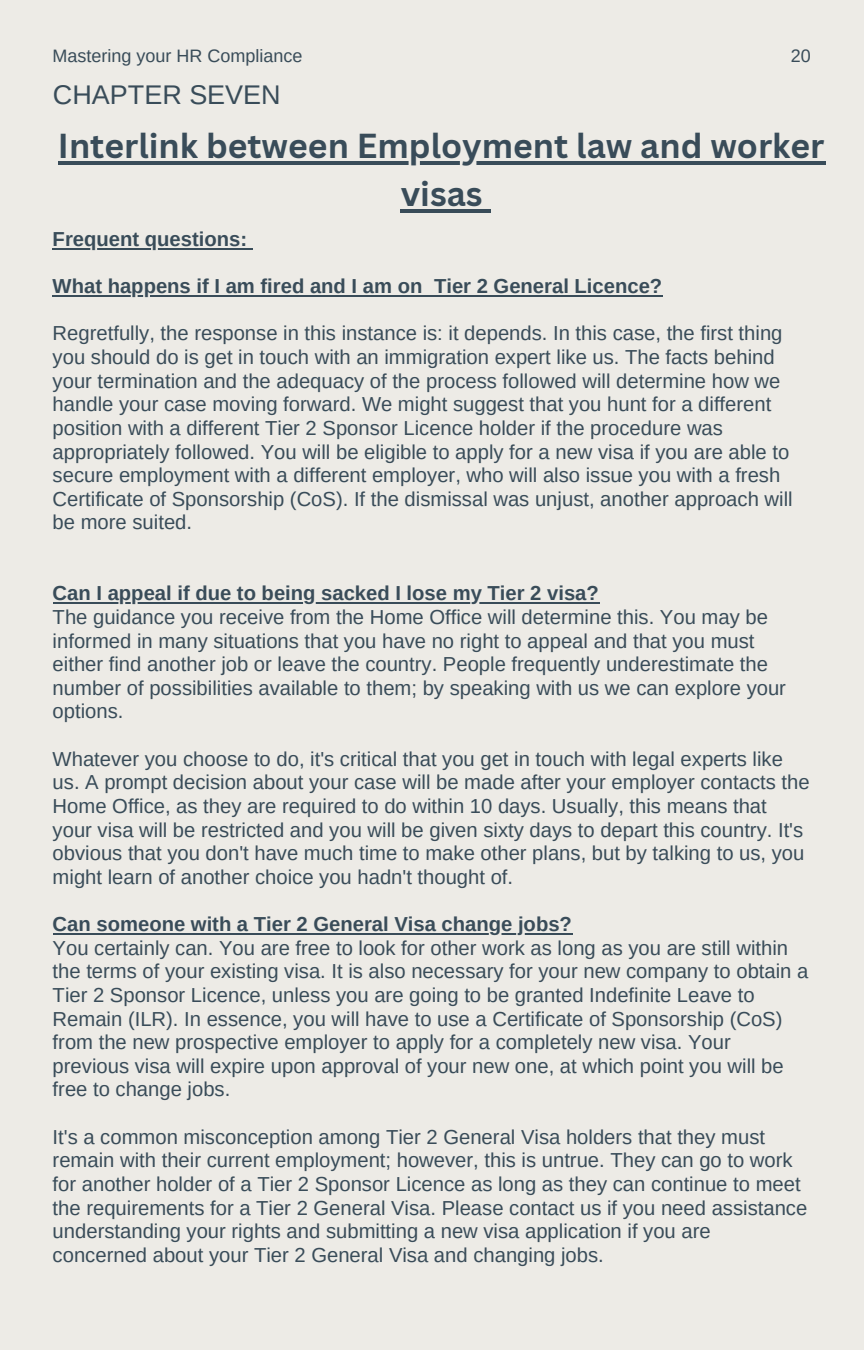
<style>
.page{position:relative;width:864px;height:1350px;background:#edebe6}
.page>*{position:absolute;margin:0;border:0;box-sizing:border-box;transform-origin:0 0}
.t1{font:700 33.75px/47.2px "Canva Sans";color:#394c59;text-align:center}
.t2{font:27px "Arimo";color:#394c59}
.t3{font:20.25px/23.6px "Arimo";color:#394c59}
.t4{font:700 20.25px "Arimo";color:#394c59}
.t5{font:18px "Arimo";color:#394c59}
.s1{font-weight:700}
</style>
<div class="page">
<hr style="left:53px;top:248px;width:194px;height:1px;background:#394c59">
<hr style="left:53px;top:295px;width:370px;height:2px;background:#394c59">
<svg style="left:423px;top:295px;width:11px;height:2px"></svg>
<hr style="left:434px;top:295px;width:229px;height:2px;background:#394c59">
<hr style="left:53px;top:602px;width:547px;height:2px;background:#394c59">
<hr style="left:53px;top:933px;width:520px;height:1px;background:#394c59">
<hr style="left:58px;top:162px;width:767px;height:3px;background:#394c59">
<hr style="left:401px;top:209px;width:82px;height:3px;background:#394c59">
<svg style="left:483px;top:209px;width:8px;height:3px"></svg>
<p class="t5" style="left:53px;top:46px;width:251px">Mastering your HR Compliance</p>
<p class="t5" style="left:791px;top:46px;width:22px">20</p>
<h4 class="t2" style="left:53px;top:80px;width:229px">CHAPTER SEVEN</h4>
<h4 class="t1" style="left:58px;top:122px;width:768px">Interlink between Employment law and worker visas</h4>
<h2 class="t4" style="left:53px;top:228px;width:196px">Frequent questions:</h2>
<h1 class="t4" style="left:53px;top:275px;width:611px">What happens if I am fired and I am on Tier 2 General Licence?</h1>
<h3 class="t3" style="left:53px;top:322px;width:742px">Regretfully, the response in this instance is: it depends. In this case, the first thing you should do is get in touch with an immigration expert like us. The facts behind your termination and the adequacy of the process followed will determine how we handle your case moving forward. We might suggest that you hunt for a different position with a different Tier 2 Sponsor Licence holder if the procedure was appropriately followed. You will be eligible to apply for a new visa if you are able to secure employment with a different employer, who will also issue you with a fresh Certificate of Sponsorship (CoS). If the dismissal was unjust, another approach will be more suited.</h3>
<h3 class="t3" style="left:53px;top:582px;width:735px"><span class="s1">Can I appeal if due to being sacked I lose my Tier 2 visa?<br></span>The guidance you receive from the Home Office will determine this. You may be informed in many situations that you have no right to appeal and that you must either find another job or leave the country. People frequently underestimate the number of possibilities available to them; by speaking with us we can explore your options.</h3>
<h4 class="t3" style="left:53px;top:747px;width:758px">Whatever you choose to do, it's critical that you get in touch with legal experts like us. A prompt decision about your case will be made after your employer contacts the Home Office, as they are required to do within 10 days. Usually, this means that your visa will be restricted and you will be given sixty days to depart this country. It's obvious that you don't have much time to make other plans, but by talking to us, you might learn of another choice you hadn't thought of.</h4>
<h4 class="t3" style="left:53px;top:912px;width:757px"><span class="s1">Can someone with a Tier 2 General Visa change jobs?<br></span>You certainly can. You are free to look for other work as long as you are still within the terms of your existing visa. It is also necessary for your new company to obtain a Tier 2 Sponsor Licence, unless you are going to be granted Indefinite Leave to Remain (ILR). In essence, you will have to use a Certificate of Sponsorship (CoS) from the new prospective employer to apply for a completely new visa. Your previous visa will expire upon approval of your new one, at which point you will be free to change jobs.</h4>
<h4 class="t3" style="left:53px;top:1125px;width:756px">It's a common misconception among Tier 2 General Visa holders that they must remain with their current employment; however, this is untrue. They can go to work for another holder of a Tier 2 Sponsor Licence as long as they can continue to meet the requirements for a Tier 2 General Visa. Please contact us if you need assistance understanding your rights and submitting a new visa application if you are concerned about your Tier 2 General Visa and changing jobs.</h4>
</div>
